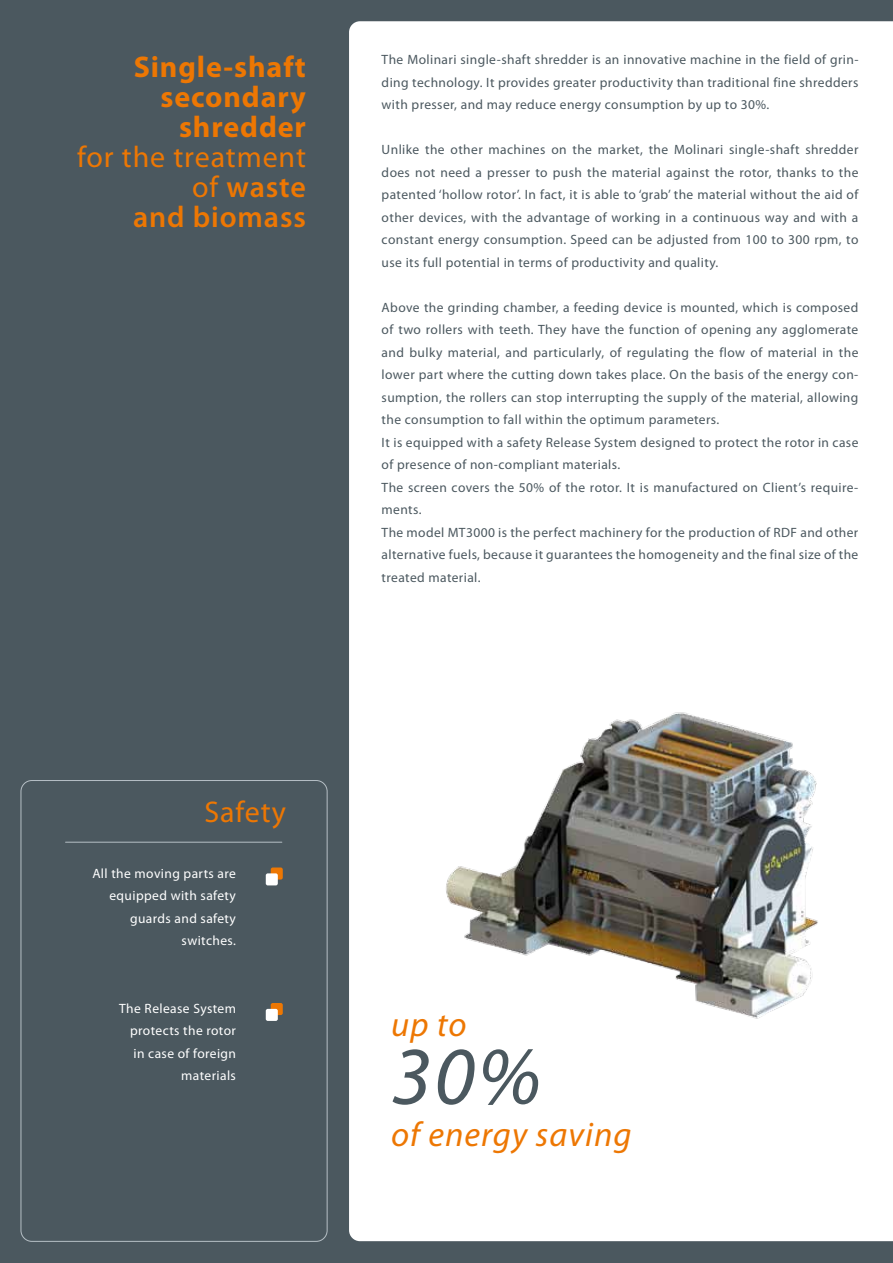
<style>
.page{position:relative;width:893px;height:1263px;background:#4b585f}
.page>*{position:absolute;margin:0;border:0;box-sizing:border-box;transform-origin:0 0}
.t1{font:italic 82.5px "Myriad Pro";color:#4b585f}
.t2{font:italic 34.5px "Myriad Pro";letter-spacing:.03em;color:#ed7703}
.t3{font:30px/30px "Myriad Pro";letter-spacing:.03em;color:#ed7703;text-align:right}
.t4{font:700 30px/30px "Myriad Pro";letter-spacing:.03em;color:#ed7703;text-align:right}
.t5{font:13.5px/22.5px "Myriad Pro";letter-spacing:.03em;color:#4b585f;text-align:justify}
.t6{font:13.5px/22.5px "Myriad Pro";letter-spacing:.03em;color:#fff;text-align:right}
.s1{font-weight:600}
</style>
<div class="page">
<div style="left:349px;top:21px;width:544px;height:1220px;background:#fff"></div>
<div style="left:271px;top:867px;width:12px;height:12px;background:#ed7703;border-radius:2px"></div>
<div style="left:266px;top:873px;width:12px;height:12px;background:#fff;border-radius:2px"></div>
<hr style="left:66px;top:842px;width:216px;height:1px;background:#b6bfc5">
<div style="left:21px;top:780px;width:306px;height:461px;border:1px solid #b6bfc5;border-radius:11px"></div>
<div style="left:271px;top:1003px;width:12px;height:12px;background:#ed7703;border-radius:2px"></div>
<div style="left:266px;top:1009px;width:12px;height:12px;background:#fff;border-radius:2px"></div>
<img style="left:403px;top:689px;width:484px;height:364px">
<h3 class="t4" style="left:134px;top:50px;width:174px">Single-shaft secondary shredder</h3>
<h3 class="t3" style="left:77px;top:141px;width:230px">for the treatment of <span class="s1">waste<br>and biomass</span></h3>
<p class="t5" style="left:382px;top:48px;width:478px">The Molinari single-shaft shredder is an innovative machine in the field of grin&shy;ding technology. It provides greater productivity than traditional fine shredders with presser, and may reduce energy consumption by up to 30%.</p>
<p class="t5" style="left:382px;top:138px;width:478px">Unlike the other machines on the market, the Molinari single-shaft shredder does not need a presser to push the material against the rotor, thanks to the patented ‘hollow rotor’. In fact, it is able to ‘grab’ the material without the aid of other devices, with the advantage of working in a continuous way and with a constant energy consumption. Speed can be adjusted from 100 to 300 rpm, to use its full potential in terms of productivity and quality.</p>
<p class="t5" style="left:382px;top:296px;width:478px;text-align:left">Above the grinding chamber, a feeding device is mounted, which is composed of two rollers with teeth. They have the function of opening any agglomerate and bulky material, and particularly, of regulating the flow of material in the lower part where the cutting down takes place. On the basis of the energy con&shy;sumption, the rollers can stop interrupting the supply of the material, allowing the consumption to fall within the optimum parameters.<br>It is equipped with a safety Release System designed to protect the rotor in case of presence of non-compliant materials.<br>The screen covers the 50% of the rotor. It is manufactured on Client’s require&shy;ments.<br>The model MT3000 is the perfect machinery for the production of RDF and other alternative fuels, because it guarantees the homogeneity and the final size of the treated material.</p>
<h3 class="t3" style="left:204px;top:796px;width:83px">Safety</h3>
<p class="t6" style="left:92px;top:862px;width:145px">All the moving parts are equipped with safety guards and safety switches.</p>
<p class="t6" style="left:119px;top:997px;width:118px">The Release System protects the rotor in case of foreign materials</p>
<h2 class="t2" style="left:391px;top:1003px;width:77px">up to</h2>
<h1 class="t1" style="left:391px;top:1025px;width:151px">30%</h1>
<h2 class="t2" style="left:391px;top:1113px;width:242px">of energy saving</h2>
</div>
